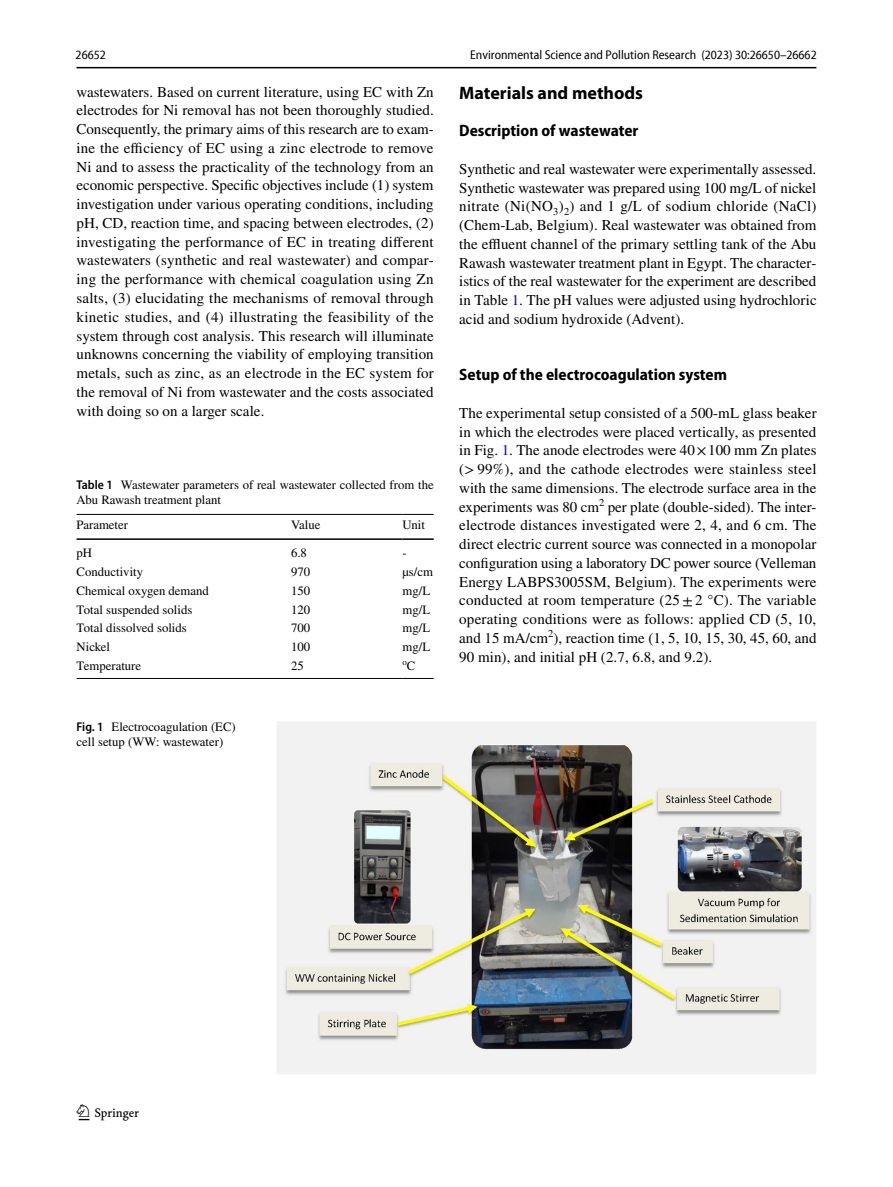
<style>
.page{position:relative;width:893px;height:1187px;background:#fff}
.page>*{position:absolute;margin:0;border:0;box-sizing:border-box;transform-origin:0 0}
.t1{font:22.5px "Springnew Regular 3";color:#000}
.t2{font:700 18px "Myriad Pro";color:#000}
.t3{font:700 semi-condensed 16.5px "Myriad Pro";color:#000}
.t4{font:15px/18.8px "STIX";letter-spacing:.005em;color:#000;text-align:justify}
.t5{font:12.75px/15px "STIX";color:#000}
.t6{font:semi-condensed 12.75px "Myriad Pro Unic";color:#000}
.t7{font:8.85px "STIX";color:#000}
.s1{color:#00f}
.s2{font-family:"Myriad Pro";font-weight:600;font-stretch:semi-condensed}
.s3{font-size:12.75px}
</style>
<div class="page">
<hr style="left:77px;top:67px;width:739px;height:1px;background:#000">
<hr style="left:77px;top:514px;width:214px;height:1px;background:#000">
<hr style="left:77px;top:538px;width:214px;height:2px;background:#000">
<hr style="left:291px;top:514px;width:111px;height:1px;background:#000">
<hr style="left:291px;top:538px;width:111px;height:2px;background:#000">
<hr style="left:402px;top:514px;width:32px;height:1px;background:#000">
<hr style="left:402px;top:538px;width:32px;height:2px;background:#000">
<hr style="left:77px;top:678px;width:214px;height:1px;background:#000">
<hr style="left:291px;top:678px;width:111px;height:1px;background:#000">
<hr style="left:402px;top:678px;width:32px;height:1px;background:#000">
<img style="left:277px;top:722px;width:539px;height:351px">
<p class="t6" style="left:76px;top:50px;width:32px">26652</p>
<p class="t6" style="left:470px;top:50px;width:348px">Environmental Science and Pollution Research (2023) 30:26650–26662</p>
<p class="t4" style="left:77px;top:83px;width:359px">wastewaters. Based on current literature, using EC with Zn electrodes for Ni removal has not been thoroughly studied.<br>Consequently, the primary aims of this research are to exam&shy;ine the efficiency of EC using a zinc electrode to remove Ni and to assess the practicality of the technology from an economic perspective. Specific objectives include (1) system investigation under various operating conditions, including pH, CD, reaction time, and spacing between electrodes, (2) investigating the performance of EC in treating different wastewaters (synthetic and real wastewater) and compar&shy;ing the performance with chemical coagulation using Zn salts, (3) elucidating the mechanisms of removal through kinetic studies, and (4) illustrating the feasibility of the system through cost analysis. This research will illuminate unknowns concerning the viability of employing transition metals, such as zinc, as an electrode in the EC system for the removal of Ni from wastewater and the costs associated with doing so on a larger scale.</p>
<p class="t2" style="left:459px;top:81px;width:185px">Materials and methods</p>
<p class="t3" style="left:459px;top:122px;width:181px">Description of wastewater</p>
<p class="t4" style="left:459px;top:160px;width:359px">Synthetic and real wastewater were experimentally assessed.<br>Synthetic wastewater was prepared using 100 mg/L of nickel nitrate (Ni(NO<sub>3</sub>)<sub>2</sub>) and 1 g/L of sodium chloride (NaCl) (Chem-Lab, Belgium). Real wastewater was obtained from the effluent channel of the primary settling tank of the Abu Rawash wastewater treatment plant in Egypt. The character&shy;istics of the real wastewater for the experiment are described in Table <span class="s1">1</span>. The pH values were adjusted using hydrochloric acid and sodium hydroxide (Advent).</p>
<p class="t3" style="left:459px;top:365px;width:269px">Setup of the electrocoagulation system</p>
<p class="t4" style="left:459px;top:404px;width:359px">The experimental setup consisted of a 500-mL glass beaker in which the electrodes were placed vertically, as presented in Fig. <span class="s1">1</span>. The anode electrodes were 40×100 mm Zn plates (&gt;99%), and the cathode electrodes were stainless steel with the same dimensions. The electrode surface area in the experiments was 80 cm<sup>2</sup> per plate (double-sided). The inter&shy;electrode distances investigated were 2, 4, and 6 cm. The direct electric current source was connected in a monopolar configuration using a laboratory DC power source (Velleman Energy LABPS3005SM, Belgium). The experiments were conducted at room temperature (25±2 °C). The variable operating conditions were as follows: applied CD (5, 10, and 15 mA/cm<sup>2</sup>), reaction time (1, 5, 10, 15, 30, 45, 60, and 90 min), and initial pH (2.7, 6.8, and 9.2).</p>
<p class="t5" style="left:77px;top:478px;width:359px"><span class="s2">Table 1</span> Wastewater parameters of real wastewater collected from the<br>Abu Rawash treatment plant</p>
<p class="t5" style="left:77px;top:518px;width:53px">Parameter</p>
<p class="t5" style="left:291px;top:518px;width:31px">Value</p>
<p class="t5" style="left:403px;top:518px;width:24px">Unit</p>
<p class="t5" style="left:77px;top:546px;width:17px">pH</p>
<p class="t5" style="left:291px;top:546px;width:17px">6.8</p>
<p class="t5" style="left:403px;top:546px;width:6px">-</p>
<p class="t5" style="left:77px;top:565px;width:68px">Conductivity</p>
<p class="t5" style="left:291px;top:565px;width:21px">970</p>
<p class="t5" style="left:403px;top:565px;width:32px">µs/cm</p>
<p class="t5" style="left:77px;top:584px;width:134px">Chemical oxygen demand</p>
<p class="t5" style="left:291px;top:584px;width:21px">150</p>
<p class="t5" style="left:403px;top:584px;width:29px">mg/L</p>
<p class="t5" style="left:77px;top:602px;width:117px">Total suspended solids</p>
<p class="t5" style="left:291px;top:602px;width:21px">120</p>
<p class="t5" style="left:403px;top:602px;width:29px">mg/L</p>
<p class="t5" style="left:77px;top:621px;width:112px">Total dissolved solids</p>
<p class="t5" style="left:291px;top:621px;width:21px">700</p>
<p class="t5" style="left:403px;top:621px;width:29px">mg/L</p>
<p class="t5" style="left:77px;top:640px;width:35px">Nickel</p>
<p class="t5" style="left:291px;top:640px;width:21px">100</p>
<p class="t5" style="left:403px;top:640px;width:29px">mg/L</p>
<p class="t5" style="left:77px;top:659px;width:66px">Temperature</p>
<p class="t5" style="left:291px;top:659px;width:14px">25</p>
<p class="t7" style="left:402px;top:655px;width:14px">o<span class="s3">C</span></p>
<p class="t5" style="left:77px;top:720px;width:161px"><span class="s2">Fig. 1</span> Electrocoagulation (EC) cell setup (WW: wastewater)</p>
<h1 class="t1" style="left:79px;top:1104px;width:62px">1 3</h1>
</div>
